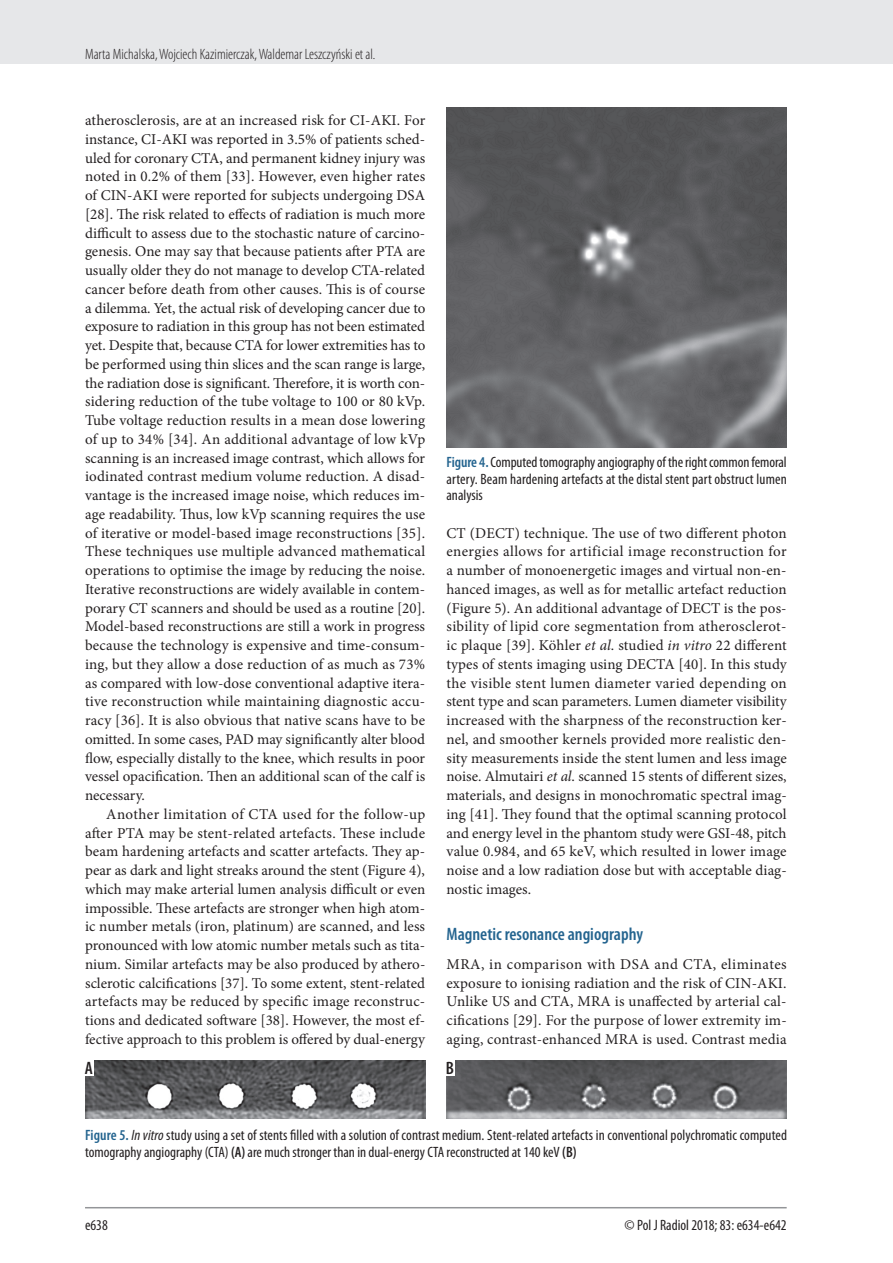
<style>
.page{position:relative;width:893px;height:1263px;background:#fff}
.page>*{position:absolute;margin:0;border:0;box-sizing:border-box;transform-origin:0 0}
.t1{font:600 condensed 18px "Myriad Pro";color:#24648f}
.t2{font:600 condensed 18px "Myriad Pro";color:#231f20}
.t3{font:15px/18.8px "Minion Pro";color:#231f20;text-align:justify}
.t4{font:condensed 15px/16.5px "Myriad Pro";color:#231f20;text-align:justify}
.t5{font:300 condensed 15px "Myriad Pro";color:#231f20}
.s1{font-weight:600;color:#24648f}
.s2{font-style:italic}
.s3{font-weight:600}
</style>
<div class="page">
<div style="left:0;top:0;width:893px;height:64px;background:#e6e7e9"></div>
<hr style="left:85px;top:1207px;width:702px;height:1px;background:#939598">
<img style="left:446px;top:107px;width:341px;height:340px">
<img style="left:85px;top:1061px;width:340px;height:58px">
<img style="left:446px;top:1061px;width:341px;height:58px">
<div style="left:84px;top:1060px;width:10px;height:15px;background:#fff"></div>
<div style="left:445px;top:1060px;width:10px;height:15px;background:#fff"></div>
<p class="t5" style="left:85px;top:45px;width:292px">Marta Michalska, Wojciech Kazimierczak, Waldemar Leszczyński et al.</p>
<p class="t3" style="left:85px;top:111px;width:342px">atherosclerosis, are at an increased risk for CI-AKI. For instance, CI-AKI was reported in 3.5% of patients sched&shy;uled for coronary CTA, and permanent kidney injury was noted in 0.2% of them [33]. However, even higher rates of CIN-AKI were reported for subjects undergoing DSA [28]. The risk related to effects of radiation is much more difficult to assess due to the stochastic nature of carcino&shy;genesis. One may say that because patients after PTA are usually older they do not manage to develop CTA-related cancer before death from other causes. This is of course a dilemma. Yet, the actual risk of developing cancer due to exposure to radiation in this group has not been estimated yet. Despite that, because CTA for lower extremities has to be performed using thin slices and the scan range is large, the radiation dose is significant. Therefore, it is worth con&shy;sidering reduction of the tube voltage to 100 or 80 kVp.<br>Tube voltage reduction results in a mean dose lowering of up to 34% [34]. An additional advantage of low kVp scanning is an increased image contrast, which allows for iodinated contrast medium volume reduction. A disad&shy;vantage is the increased image noise, which reduces im&shy;age readability. Thus, low kVp scanning requires the use of iterative or model-based image reconstructions [35].<br>These techniques use multiple advanced mathematical operations to optimise the image by reducing the noise.<br>Iterative reconstructions are widely available in contem&shy;porary CT scanners and should be used as a routine [20].<br>Model-based reconstructions are still a work in progress because the technology is expensive and time-consum&shy;ing, but they allow a dose reduction of as much as 73% as compared with low-dose conventional adaptive itera&shy;tive reconstruction while maintaining diagnostic accu&shy;racy [36]. It is also obvious that native scans have to be omitted. In some cases, PAD may significantly alter blood flow, especially distally to the knee, which results in poor vessel opacification. Then an additional scan of the calf is necessary.</p>
<p class="t3" style="left:85px;top:805px;width:342px;text-indent:21px">Another limitation of CTA used for the follow-up after PTA may be stent-related artefacts. These include beam hardening artefacts and scatter artefacts. They ap&shy;pear as dark and light streaks around the stent (Figure 4), which may make arterial lumen analysis difficult or even impossible. These artefacts are stronger when high atom&shy;ic number metals (iron, platinum) are scanned, and less pronounced with low atomic number metals such as tita&shy;nium. Similar artefacts may be also produced by athero&shy;sclerotic calcifications [37]. To some extent, stent-related artefacts may be reduced by specific image reconstruc&shy;tions and dedicated software [38]. However, the most ef&shy;fective approach to this problem is offered by dual-energy</p>
<p class="t4" style="left:446px;top:454px;width:342px"><span class="s1">Figure 4.</span> Computed tomography angiography of the right common femoral artery. Beam hardening artefacts at the distal stent part obstruct lumen analysis</p>
<p class="t3" style="left:446px;top:523px;width:342px">CT (DECT) technique. The use of two different photon energies allows for artificial image reconstruction for a number of monoenergetic images and virtual non-en&shy;hanced images, as well as for metallic artefact reduction (Figure 5). An additional advantage of DECT is the pos&shy;sibility of lipid core segmentation from atherosclerot&shy;ic plaque [39]. Köhler <span class="s2">et al</span>. studied <span class="s2">in vitro</span> 22 different types of stents imaging using DECTA [40]. In this study the visible stent lumen diameter varied depending on stent type and scan parameters. Lumen diameter visibility increased with the sharpness of the reconstruction ker&shy;nel, and smoother kernels provided more realistic den&shy;sity measurements inside the stent lumen and less image noise. Almutairi <span class="s2">et al</span>. scanned 15 stents of different sizes, materials, and designs in monochromatic spectral imag&shy;ing [41]. They found that the optimal scanning protocol and energy level in the phantom study were GSI-48, pitch value 0.984, and 65 keV, which resulted in lower image noise and a low radiation dose but with acceptable diag&shy;nostic images.</p>
<p class="t1" style="left:446px;top:923px;width:198px">Magnetic resonance angiography</p>
<p class="t3" style="left:446px;top:955px;width:342px">MRA, in comparison with DSA and CTA, eliminates exposure to ionising radiation and the risk of CIN-AKI.<br>Unlike US and CTA, MRA is unaffected by arterial cal&shy;cifications [29]. For the purpose of lower extremity im&shy;aging, contrast-enhanced MRA is used. Contrast media</p>
<p class="t2" style="left:85px;top:1057px;width:10px">A</p>
<p class="t2" style="left:446px;top:1057px;width:10px">B</p>
<p class="t4" style="left:85px;top:1127px;width:703px"><span class="s1">Figure 5.</span> <span class="s2">In vitro</span> study using a set of stents filled with a solution of contrast medium. Stent-related artefacts in conventional polychromatic computed tomography angiography (CTA) <span class="s3">(A)</span> are much stronger than in dual-energy CTA reconstructed at 140 keV <span class="s3">(B)</span></p>
<p class="t4" style="left:85px;top:1216px;width:24px">e638</p>
<p class="t4" style="left:625px;top:1216px;width:164px">© Pol J Radiol 2018; 83: e634-e642</p>
</div>
